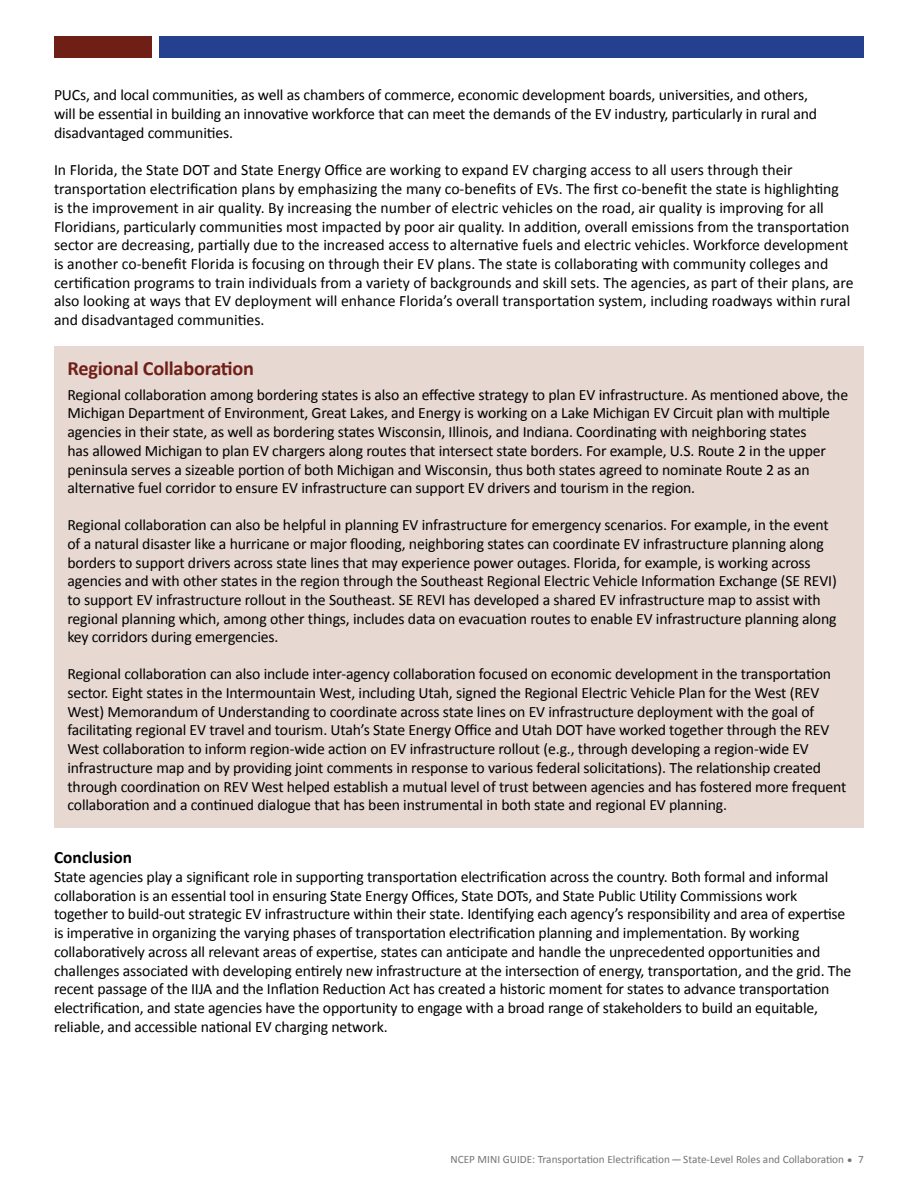
<style>
.page{position:relative;width:918px;height:1188px;background:#fff}
.page>*{position:absolute;margin:0;border:0;box-sizing:border-box;transform-origin:0 0}
.t1{font:700 20.25px "Calibri";letter-spacing:-.01em;color:#701f17}
.t2{font:700 17.25px "Calibri";color:#000}
.t3{font:15.75px/18.8px "Calibri";letter-spacing:-.01em;color:#000}
.t4{font:11.25px "Calibri";color:#737577}
.s1{font-size:12px}
</style>
<div class="page">
<div style="left:54px;top:36px;width:98px;height:22px;background:#701f17"></div>
<div style="left:159px;top:36px;width:705px;height:22px;background:#25408f"></div>
<div style="left:54px;top:346px;width:810px;height:482px;background:#e7d8d2"></div>
<p class="t3" style="left:54px;top:86px;width:765px">PUCs, and local communities, as well as chambers of commerce, economic development boards, universities, and others, will be essential in building an innovative workforce that can meet the demands of the EV industry, particularly in rural and disadvantaged communities.</p>
<p class="t3" style="left:54px;top:161px;width:801px">In Florida, the State DOT and State Energy Office are working to expand EV charging access to all users through their transportation electrification plans by emphasizing the many co-benefits of EVs. The first co-benefit the state is highlighting<br>is the improvement in air quality. By increasing the number of electric vehicles on the road, air quality is improving for all Floridians, particularly communities most impacted by poor air quality. In addition, overall emissions from the transportation sector are decreasing, partially due to the increased access to alternative fuels and electric vehicles. Workforce development is another co-benefit Florida is focusing on through their EV plans. The state is collaborating with community colleges and certification programs to train individuals from a variety of backgrounds and skill sets. The agencies, as part of their plans, are also looking at ways that EV deployment will enhance Florida’s overall transportation system, including roadways within rural and disadvantaged communities.</p>
<p class="t1" style="left:68px;top:355px;width:188px">Regional Collaboration</p>
<p class="t3" style="left:68px;top:385px;width:782px">Regional collaboration among bordering states is also an effective strategy to plan EV infrastructure. As mentioned above, the Michigan Department of Environment, Great Lakes, and Energy is working on a Lake Michigan EV Circuit plan with multiple agencies in their state, as well as bordering states Wisconsin, Illinois, and Indiana. Coordinating with neighboring states<br>has allowed Michigan to plan EV chargers along routes that intersect state borders. For example, U.S. Route 2 in the upper peninsula serves a sizeable portion of both Michigan and Wisconsin, thus both states agreed to nominate Route 2 as an alternative fuel corridor to ensure EV infrastructure can support EV drivers and tourism in the region.</p>
<p class="t3" style="left:68px;top:515px;width:771px">Regional collaboration can also be helpful in planning EV infrastructure for emergency scenarios. For example, in the event of a natural disaster like a hurricane or major flooding, neighboring states can coordinate EV infrastructure planning along borders to support drivers across state lines that may experience power outages. Florida, for example, is working across agencies and with other states in the region through the Southeast Regional Electric Vehicle Information Exchange (SE REVI) to support EV infrastructure rollout in the Southeast. SE REVI has developed a shared EV infrastructure map to assist with regional planning which, among other things, includes data on evacuation routes to enable EV infrastructure planning along key corridors during emergencies.</p>
<p class="t3" style="left:68px;top:665px;width:781px">Regional collaboration can also include inter-agency collaboration focused on economic development in the transportation sector. Eight states in the Intermountain West, including Utah, signed the Regional Electric Vehicle Plan for the West (REV West) Memorandum of Understanding to coordinate across state lines on EV infrastructure deployment with the goal of facilitating regional EV travel and tourism. Utah’s State Energy Office and Utah DOT have worked together through the REV West collaboration to inform region-wide action on EV infrastructure rollout (e.g., through developing a region-wide EV infrastructure map and by providing joint comments in response to various federal solicitations). The relationship created through coordination on REV West helped establish a mutual level of trust between agencies and has fostered more frequent collaboration and a continued dialogue that has been instrumental in both state and regional EV planning.</p>
<p class="t2" style="left:54px;top:846px;width:80px">Conclusion</p>
<p class="t3" style="left:54px;top:867px;width:799px">State agencies play a significant role in supporting transportation electrification across the country. Both formal and informal collaboration is an essential tool in ensuring State Energy Offices, State DOTs, and State Public Utility Commissions work together to build-out strategic EV infrastructure within their state. Identifying each agency’s responsibility and area of expertise is imperative in organizing the varying phases of transportation electrification planning and implementation. By working collaboratively across all relevant areas of expertise, states can anticipate and handle the unprecedented opportunities and challenges associated with developing entirely new infrastructure at the intersection of energy, transportation, and the grid. The recent passage of the IIJA and the Inflation Reduction Act has created a historic moment for states to advance transportation electrification, and state agencies have the opportunity to engage with a broad range of stakeholders to build an equitable, reliable, and accessible national EV charging network.</p>
<p class="t4" style="left:451px;top:1152px;width:415px">NCEP MINI GUIDE: Transportation Electrification — State-Level Roles and Collaboration <span class="s1">•</span> 7</p>
</div>
